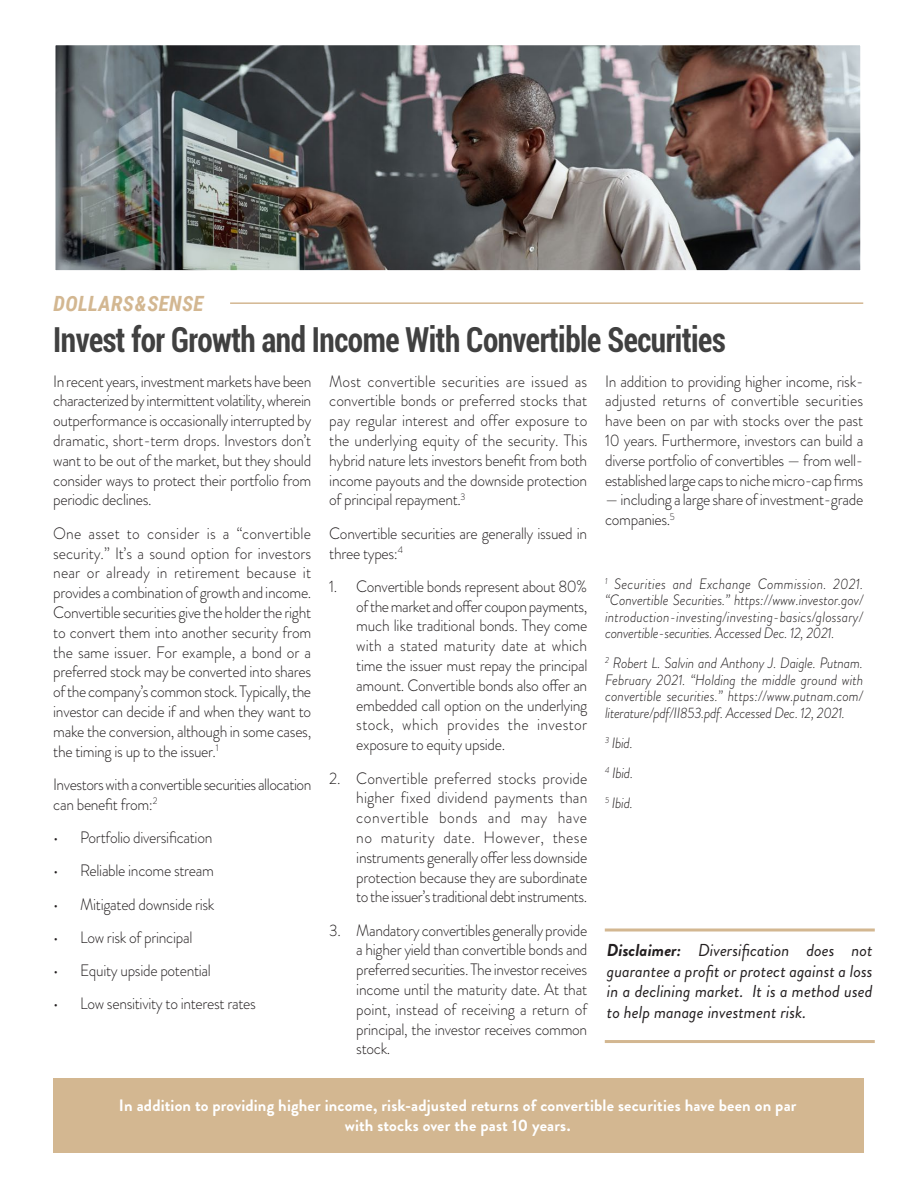
<style>
.page{position:relative;width:918px;height:1188px;background:#fff}
.page>*{position:absolute;margin:0;border:0;box-sizing:border-box;transform-origin:0 0}
.t1{font:700 condensed 34.5px "Roboto";letter-spacing:-.015em;color:#404040;scale:.9 1}
.t2{font:italic 700 21px "Roboto Condensed";letter-spacing:.015em;color:#d3b791}
.Body{font:italic 17.25px/20.7px "Brandon Grotesque";color:#231f20;text-align:justify}
.t3{font:300 16.5px/19.8px "Brandon Grotesque";letter-spacing:-.02em;color:#231f20;text-align:justify;scale:.94 1}
.t4{font:700 16.5px/19.8px "Brandon Grotesque";letter-spacing:.01em;color:#fff;text-align:center}
.t5{font:italic 300 15px/16.5px "Brandon Grotesque";letter-spacing:-.02em;color:#231f20;text-align:justify;scale:.94 1}
.s1{font-weight:700}
</style>
<div class="page">
<img style="left:57px;top:46px;width:802px;height:223px">
<div style="left:53px;top:42px;width:810px;height:231px;border:3px solid #fff"></div>
<div style="left:53px;top:1078px;width:810px;height:74px;background:#d3b791"></div>
<hr style="left:230px;top:302px;width:633px;height:2px;background:#d3b791">
<svg style="left:605px;top:928px;width:270px;height:4px"></svg>
<hr style="left:605px;top:1040px;width:270px;height:3px;background:#d3b791">
<p class="t2" style="left:54px;top:289px;width:151px">DOLLARS &amp; SENSE</p>
<p class="t1" style="left:53px;top:316px;width:749px">Invest for Growth and Income With Convertible Securities</p>
<p class="t3" style="left:605px;top:371px;width:276px">In addition to providing higher income, risk&shy;adjusted returns of convertible securities have been on par with stocks over the past 10 years. Furthermore, investors can build a diverse portfolio of convertibles — from well&shy;established large caps to niche micro-cap firms</p>
<p class="t3" style="left:605px;top:490px;width:276px">— including a large share of investment-grade companies.<sup>5</sup></p>
<p class="t3" style="left:329px;top:371px;width:276px">Most convertible securities are issued as convertible bonds or preferred stocks that pay regular interest and offer exposure to the underlying equity of the security. This hybrid nature lets investors benefit from both income payouts and the downside protection of principal repayment.<sup>3</sup></p>
<p class="t3" style="left:329px;top:523px;width:276px">Convertible securities are generally issued in three types:<sup>4</sup></p>
<p class="t3" style="left:356px;top:576px;width:247px;text-indent:-27px">1. Convertible bonds represent about 80% of the market and offer coupon payments, much like traditional bonds. They come with a stated maturity date at which time the issuer must repay the principal amount. Convertible bonds also offer an embedded call option on the underlying stock, which provides the investor exposure to equity upside.</p>
<p class="t3" style="left:356px;top:768px;width:247px;text-indent:-27px">2. Convertible preferred stocks provide higher fixed dividend payments than convertible bonds and may have no maturity date. However, these instruments generally offer less downside protection because they are subordinate to the issuer’s traditional debt instruments.</p>
<p class="t3" style="left:356px;top:920px;width:247px;text-indent:-27px">3. Mandatory convertibles generally provide a higher yield than convertible bonds and preferred securities. The investor receives income until the maturity date. At that point, instead of receiving a return of principal, the investor receives common stock.</p>
<p class="t3" style="left:53px;top:371px;width:276px">In recent years, investment markets have been characterized by intermittent volatility, wherein outperformance is occasionally interrupted by dramatic, short-term drops. Investors don’t want to be out of the market, but they should consider ways to protect their portfolio from periodic declines.</p>
<p class="t3" style="left:53px;top:523px;width:276px">One asset to consider is a “convertible security.” It’s a sound option for investors near or already in retirement because it provides a combination of growth and income.<br>Convertible securities give the holder the right to convert them into another security from the same issuer. For example, a bond or a preferred stock may be converted into shares of the company’s common stock. Typically, the investor can decide if and when they want to make the conversion, although in some cases, the timing is up to the issuer.<sup>1</sup></p>
<p class="t3" style="left:53px;top:774px;width:276px">Investors with a convertible securities allocation can benefit from:<sup>2</sup></p>
<p class="t3" style="left:53px;top:827px;width:171px">• Portfolio diversification</p>
<p class="t3" style="left:53px;top:861px;width:173px">• Reliable income stream</p>
<p class="t3" style="left:53px;top:894px;width:173px">• Mitigated downside risk</p>
<p class="t3" style="left:53px;top:927px;width:150px">• Low risk of principal</p>
<p class="t3" style="left:53px;top:961px;width:169px">• Equity upside potential</p>
<p class="t3" style="left:53px;top:994px;width:217px">• Low sensitivity to interest rates</p>
<p class="t5" style="left:605px;top:575px;width:276px"><sup>1</sup> Securities and Exchange Commission. 2021. “Convertible Securities.” https://www.investor.gov/ introduction-investing/investing-basics/glossary/ convertible-securities. Accessed Dec. 12, 2021.</p>
<p class="t5" style="left:605px;top:655px;width:276px"><sup>2</sup> Robert L. Salvin and Anthony J. Daigle. Putnam.<br>February 2021. “Holding the middle ground with convertible securities.” https://www.putnam.com/ literature/pdf/II853.pdf. Accessed Dec. 12, 2021.</p>
<p class="t5" style="left:605px;top:727px;width:31px;line-height:30px"><sup>3</sup> Ibid.<br><sup>4</sup> Ibid.<br><sup>5</sup> Ibid.</p>
<p class="Body" style="left:607px;top:940px;width:267px"><span class="s1">Disclaimer:</span> Diversification does not guarantee a profit or protect against a loss in a declining market. It is a method used to help manage investment risk.</p>
<p class="t4" style="left:119px;top:1096px;width:679px">In addition to providing higher income, risk-adjusted returns of convertible securities have been on par with stocks over the past 10 years.</p>
</div>
